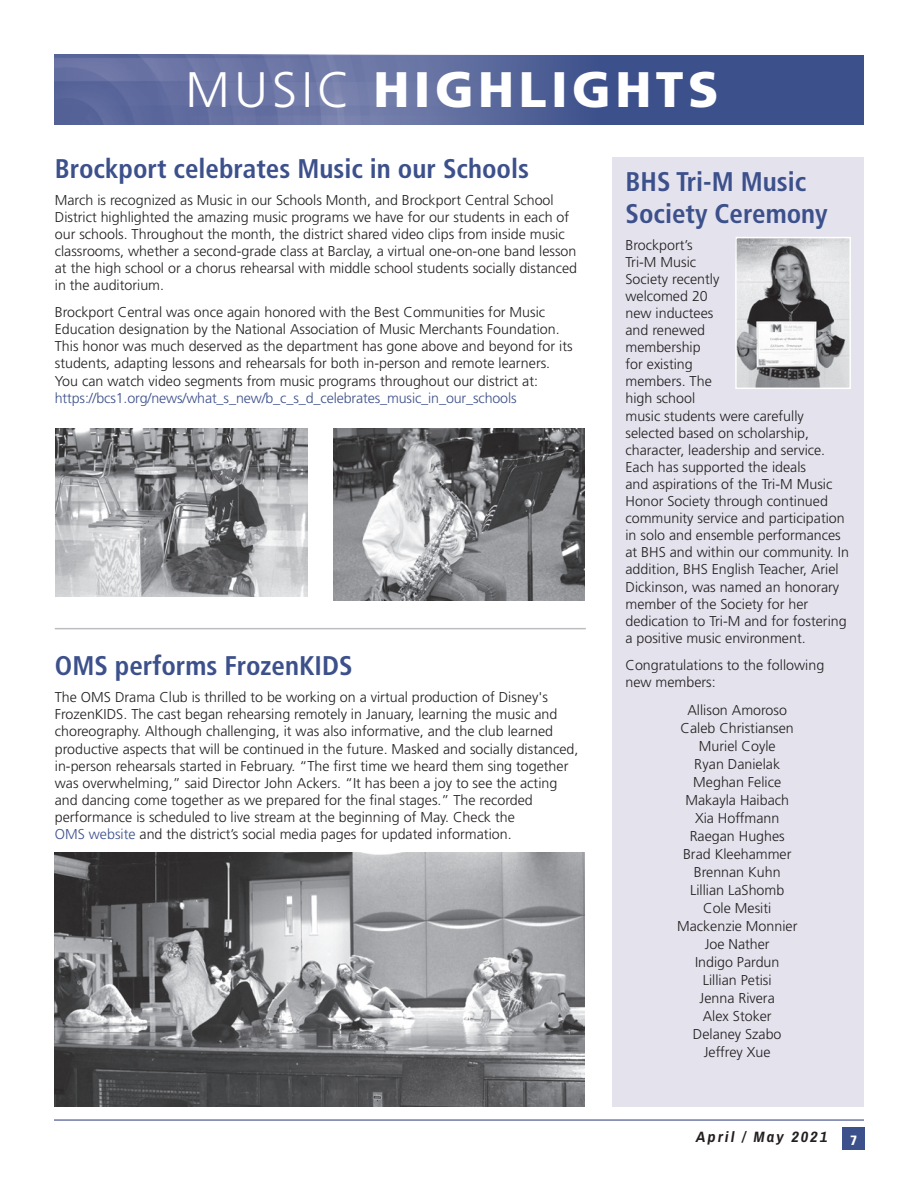
<style>
.page{position:relative;width:918px;height:1188px;background:#fff}
.page>*{position:absolute;margin:0;border:0;box-sizing:border-box;transform-origin:0 0}
.t1{font:900 49.95px "Frutiger";letter-spacing:.09em;color:#fff}
.t2{font:700 condensed 27px/31.5px "Frutiger";color:#3c508b}
.t3{font:italic 700 15px "Archivo Narrow";letter-spacing:.12em;color:#231f20;scale:1.1 1}
.BODY{font:300 14.25px/17.1px "Frutiger";color:#231f20}
.t4{font:900 condensed 13.5px "Frutiger";color:#fff}
.s1{font-weight:300}
.s2{color:#3c508b}
</style>
<div class="page">
<div style="left:842px;top:1127px;width:23px;height:23px;background:#3c508b"></div>
<hr style="left:54px;top:1119px;width:810px;height:2px;background:#6f78a7">
<div style="left:612px;top:158px;width:252px;height:949px;background:#e4e2ed"></div>
<img style="left:333px;top:428px;width:252px;height:172px">
<img style="left:55px;top:428px;width:252px;height:168px">
<img style="left:738px;top:240px;width:110px;height:146px">
<div style="left:735px;top:237px;width:116px;height:152px;border:2px solid #fff"></div>
<div style="left:55px;top:55px;width:810px;height:69px;background:#3c508b"></div>
<img style="left:55px;top:55px;width:511px;height:69px">
<img style="left:54px;top:853px;width:531px;height:254px">
<hr style="left:55px;top:628px;width:531px;height:1px;background:#bcbdc0">
<p class="t1" style="left:186px;top:60px;width:535px"><span class="s1">MUSIC</span> HIGHLIGHTS</p>
<p class="t2" style="left:55px;top:153px;width:476px">Brockport celebrates Music in our Schools</p>
<p class="BODY" style="left:55px;top:192px;width:524px">March is recognized as Music in our Schools Month, and Brockport Central School District highlighted the amazing music programs we have for our students in each of our schools. Throughout the month, the district shared video clips from inside music classrooms, whether a second-grade class at Barclay, a virtual one-on-one band lesson at the high school or a chorus rehearsal with middle school students socially distanced in the auditorium.</p>
<p class="BODY" style="left:55px;top:304px;width:519px">Brockport Central was once again honored with the Best Communities for Music Education designation by the National Association of Music Merchants Foundation.<br>This honor was much deserved as the department has gone above and beyond for its students, adapting lessons and rehearsals for both in-person and remote learners.<br>You can watch video segments from music programs throughout our district at: <span class="s2">https://bcs1.org/news/what_s_new/b_c_s_d_celebrates_music_in_our_schools</span></p>
<p class="t2" style="left:55px;top:650px;width:299px">OMS performs FrozenKIDS</p>
<p class="BODY" style="left:55px;top:689px;width:525px">The OMS Drama Club is thrilled to be working on a virtual production of Disney's FrozenKIDS. The cast began rehearsing remotely in January, learning the music and choreography. Although challenging, it was also informative, and the club learned productive aspects that will be continued in the future. Masked and socially distanced, in-person rehearsals started in February. “The first time we heard them sing together was overwhelming,” said Director John Ackers. “It has been a joy to see the acting and dancing come together as we prepared for the final stages.” The recorded performance is scheduled to live stream at the beginning of May. Check the<br><span class="s2">OMS website</span> and the district’s social media pages for updated information.</p>
<p class="t2" style="left:626px;top:166px;width:204px">BHS Tri-M Music<br>Society Ceremony</p>
<p class="BODY" style="left:626px;top:236px;width:225px">Brockport’s<br>Tri-M Music<br>Society recently<br>welcomed 20<br>new inductees<br>and renewed<br>membership<br>for existing<br>members. The<br>high school<br>music students were carefully selected based on scholarship, character, leadership and service.<br>Each has supported the ideals<br>and aspirations of the Tri-M Music<br>Honor Society through continued community service and participation in solo and ensemble performances at BHS and within our community. In addition, BHS English Teacher, Ariel<br>Dickinson, was named an honorary member of the Society for her dedication to Tri-M and for fostering a positive music environment.</p>
<p class="BODY" style="left:626px;top:656px;width:200px">Congratulations to the following new members:</p>
<p class="BODY" style="left:687px;top:701px;width:101px">Allison Amoroso</p>
<p class="BODY" style="left:681px;top:719px;width:115px">Caleb Christiansen</p>
<p class="BODY" style="left:699px;top:737px;width:78px">Muriel Coyle</p>
<p class="BODY" style="left:694px;top:755px;width:87px">Ryan Danielak</p>
<p class="BODY" style="left:693px;top:773px;width:89px">Meghan Felice</p>
<p class="BODY" style="left:685px;top:791px;width:105px">Makayla Haibach</p>
<p class="BODY" style="left:695px;top:809px;width:86px">Xia Hoffmann</p>
<p class="BODY" style="left:690px;top:827px;width:97px">Raegan Hughes</p>
<p class="BODY" style="left:683px;top:845px;width:110px">Brad Kleehammer</p>
<p class="BODY" style="left:694px;top:863px;width:88px">Brennan Kuhn</p>
<p class="BODY" style="left:690px;top:881px;width:96px">Lillian LaShomb</p>
<p class="BODY" style="left:703px;top:899px;width:70px">Cole Mesiti</p>
<p class="BODY" style="left:677px;top:917px;width:122px">Mackenzie Monnier</p>
<p class="BODY" style="left:705px;top:935px;width:66px">Joe Nather</p>
<p class="BODY" style="left:695px;top:953px;width:86px">Indigo Pardun</p>
<p class="BODY" style="left:703px;top:971px;width:70px">Lillian Petisi</p>
<p class="BODY" style="left:700px;top:989px;width:77px">Jenna Rivera</p>
<p class="BODY" style="left:703px;top:1007px;width:70px">Alex Stoker</p>
<p class="BODY" style="left:693px;top:1025px;width:90px">Delaney Szabo</p>
<p class="BODY" style="left:704px;top:1043px;width:68px">Jeffrey Xue</p>
<p class="t3" style="left:696px;top:1127px;width:121px">April / May 2021</p>
<p class="t4" style="left:850px;top:1132px;width:9px">7</p>
</div>
